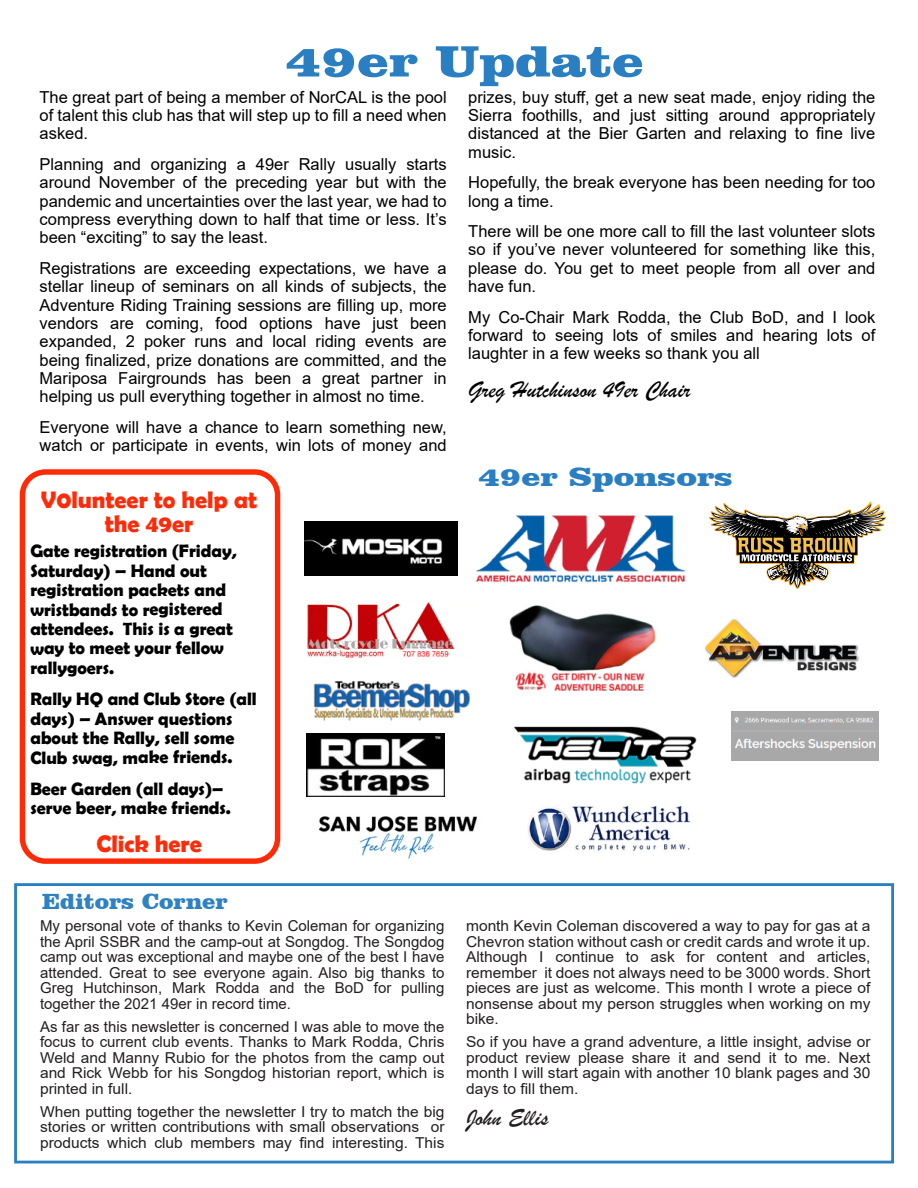
<style>
.page{position:relative;width:918px;height:1188px;background:#fff}
.page>*{position:absolute;margin:0;border:0;box-sizing:border-box;transform-origin:0 0}
.t1{font:900 45px "Clarendon BT";color:#2a7fc2;scale:1.24 1}
.t2{font:900 27px "Clarendon BT";color:#2a7fc2;scale:1.24 1}
.t3{font:700 24px/24px "Berlin Sans FB Demi";color:#ff2a07;text-align:center}
.t4{font:24px "Brush Script";color:#000}
.t5{font:24px "Brush Script";color:#231f20;scale:1.04 1}
.t6{font:900 22.5px "Clarendon BT";color:#2e81c2;scale:1.04 1}
.t7{font:700 18px/19.5px "Berlin Sans FB Demi";color:#000}
.t8{font:16.5px/18.5px "Arial";color:#000;text-align:justify}
.t9{font:15px/15.5px "Arial";color:#231f20;text-align:justify;scale:1.04 1}
.t10{font:15px/15.5px "Arial";color:#231f20;text-align:justify}
</style>
<div class="page">
<div style="left:20px;top:469px;width:260px;height:395px;border:5px solid #ff2a07;border-radius:23px"></div>
<img style="left:307px;top:602px;width:148px;height:56px">
<img style="left:313px;top:681px;width:157px;height:39px">
<img style="left:509px;top:605px;width:147px;height:86px">
<svg style="left:709px;top:501px;width:177px;height:88px"></svg>
<img style="left:476px;top:515px;width:210px;height:67px">
<img style="left:306px;top:733px;width:138px;height:64px">
<img style="left:514px;top:726px;width:183px;height:58px">
<img style="left:704px;top:619px;width:155px;height:59px">
<img style="left:305px;top:522px;width:152px;height:53px">
<img style="left:731px;top:711px;width:148px;height:49px">
<img style="left:319px;top:816px;width:158px;height:43px">
<img style="left:528px;top:805px;width:163px;height:46px">
<div style="left:14px;top:883px;width:880px;height:280px;border:3px solid #2a7fc2"></div>
<h1 class="t1" style="left:285px;top:42px;width:291px">49er Update</h1>
<p class="t8" style="left:40px;top:89px;width:409px">The great part of being a member of NorCAL is the pool of talent this club has that will step up to fill a need when asked.</p>
<p class="t8" style="left:40px;top:156px;width:409px">Planning and organizing a 49er Rally usually starts around November of the preceding year but with the pandemic and uncertainties over the last year, we had to compress everything down to half that time or less. It’s been “exciting” to say the least.</p>
<p class="t8" style="left:40px;top:260px;width:409px">Registrations are exceeding expectations, we have a stellar lineup of seminars on all kinds of subjects, the Adventure Riding Training sessions are filling up, more vendors are coming, food options have just been expanded, 2 poker runs and local riding events are being finalized, prize donations are committed, and the Mariposa Fairgrounds has been a great partner in helping us pull everything together in almost no time.</p>
<p class="t8" style="left:40px;top:419px;width:409px">Everyone will have a chance to learn something new, watch or participate in events, win lots of money and</p>
<h3 class="t3" style="left:41px;top:487px;width:218px">V0lunteer to help at the 49er</h3>
<p class="t7" style="left:30px;top:541px;width:208px">Gate registration (Friday,<br>Saturday) – Hand out registration packets and wristbands to registered attendees. This is a great way to meet your fellow rallygoers.</p>
<p class="t7" style="left:30px;top:689px;width:228px">Rally HQ and Club Store (all days) – Answer questions about the Rally, sell some<br>Club swag, make friends.</p>
<p class="t7" style="left:30px;top:779px;width:202px">Beer Garden (all days)– serve beer, make friends.</p>
<h3 class="t3" style="left:97px;top:832px;width:107px">Click here</h3>
<h3 class="t6" style="left:42px;top:892px;width:180px">Editors Corner</h3>
<p class="t10" style="left:40px;top:920px;width:406px">My personal vote of thanks to Kevin Coleman for organizing the April SSBR and the camp-out at Songdog. The Songdog camp out was exceptional and maybe one of the best I have attended. Great to see everyone again. Also big thanks to Greg Hutchinson, Mark Rodda and the BoD for pulling together the 2021 49er in record time.</p>
<p class="t10" style="left:40px;top:1020px;width:406px">As far as this newsletter is concerned I was able to move the focus to current club events. Thanks to Mark Rodda, Chris Weld and Manny Rubio for the photos from the camp out and Rick Webb for his Songdog historian report, which is printed in full.</p>
<p class="t9" style="left:40px;top:1105px;width:390px">When putting together the newsletter I try to match the big stories or written contributions with small observations or products which club members may find interesting. This</p>
<p class="t8" style="left:468px;top:89px;width:409px">prizes, buy stuff, get a new seat made, enjoy riding the Sierra foothills, and just sitting around appropriately distanced at the Bier Garten and relaxing to fine live music.</p>
<p class="t8" style="left:468px;top:175px;width:409px">Hopefully, the break everyone has been needing for too long a time.</p>
<p class="t8" style="left:468px;top:223px;width:409px">There will be one more call to fill the last volunteer slots so if you’ve never volunteered for something like this, please do. You get to meet people from all over and have fun.</p>
<p class="t8" style="left:468px;top:309px;width:409px">My Co-Chair Mark Rodda, the Club BoD, and I look forward to seeing lots of smiles and hearing lots of laughter in a few weeks so thank you all</p>
<h3 class="t4" style="left:468px;top:383px;width:224px">Greg Hutchinson 49er Chair</h3>
<h2 class="t2" style="left:478px;top:465px;width:207px">49er Sponsors</h2>
<p class="t9" style="left:466px;top:920px;width:390px">month Kevin Coleman discovered a way to pay for gas at a Chevron station without cash or credit cards and wrote it up.<br>Although I continue to ask for content and articles, remember it does not always need to be 3000 words. Short pieces are just as welcome. This month I wrote a piece of nonsense about my person struggles when working on my bike.</p>
<p class="t9" style="left:466px;top:1036px;width:390px">So if you have a grand adventure, a little insight, advise or product review please share it and send it to me. Next month I will start again with another 10 blank pages and 30 days to fill them.</p>
<h3 class="t5" style="left:466px;top:1111px;width:81px">John Ellis</h3>
</div>
